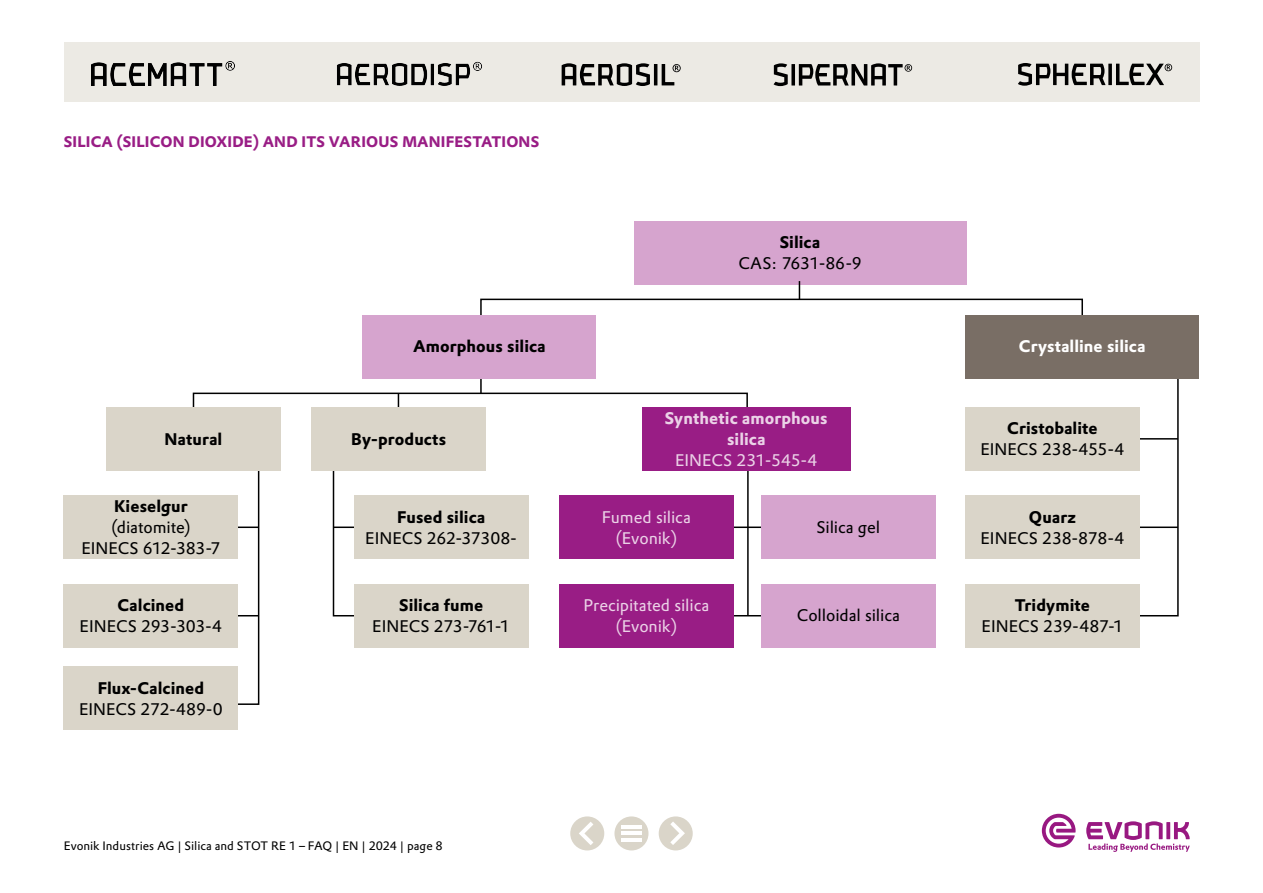
<style>
.page{position:relative;width:1263px;height:893px;background:#fff}
.page>*{position:absolute;margin:0;border:0;box-sizing:border-box;transform-origin:0 0}
.t1{font:16.5px/21px "Evonik Prokyon";letter-spacing:-.005em;color:#000;text-align:center}
.t2{font:700 16.5px "Evonik Prokyon";letter-spacing:.005em;color:#000}
.t3{font:16.5px/21px "Evonik Prokyon";letter-spacing:-.005em;color:#ebd2e7;text-align:center}
.t4{font:700 16.5px/21px "Evonik Prokyon";letter-spacing:.005em;color:#ebd2e7;text-align:center}
.t5{font:700 16.5px "Evonik Prokyon";letter-spacing:.005em;color:#fff}
.t6{font:700 15px "Evonik Prokyon";letter-spacing:.01em;color:#991d85}
.t7{font:12px "Evonik Prokyon";color:#000}
</style>
<div class="page">
<svg style="left:1086px;top:821px;width:104px;height:31px"></svg>
<svg style="left:1042px;top:814px;width:33px;height:33px"></svg>
<div style="left:570px;top:816px;width:34px;height:34px;background:#dad5c9;border-radius:50%"></div>
<svg style="left:579px;top:822px;width:14px;height:23px"></svg>
<div style="left:659px;top:816px;width:34px;height:34px;background:#dad5c9;border-radius:50%"></div>
<svg style="left:670px;top:822px;width:15px;height:23px"></svg>
<div style="left:614px;top:816px;width:34px;height:34px;background:#dad5c9;border-radius:50%"></div>
<hr style="left:621px;top:825px;width:21px;height:3px;background:#fff">
<hr style="left:621px;top:832px;width:21px;height:3px;background:#fff">
<hr style="left:621px;top:838px;width:21px;height:4px;background:#fff">
<div style="left:634px;top:221px;width:332px;height:64px;background:#d6a4ce"></div>
<svg style="left:480px;top:281px;width:603px;height:34px"></svg>
<svg style="left:1127px;top:378px;width:52px;height:239px"></svg>
<svg style="left:208px;top:471px;width:52px;height:234px"></svg>
<svg style="left:332px;top:471px;width:22px;height:146px"></svg>
<hr style="left:747px;top:463px;width:2px;height:153px;background:#000">
<hr style="left:1137px;top:526px;width:41px;height:2px;background:#000">
<hr style="left:218px;top:615px;width:41px;height:1px;background:#000">
<hr style="left:1137px;top:438px;width:41px;height:2px;background:#000">
<hr style="left:218px;top:526px;width:41px;height:2px;background:#000">
<hr style="left:333px;top:526px;width:41px;height:2px;background:#000">
<hr style="left:724px;top:526px;width:42px;height:2px;background:#000">
<hr style="left:724px;top:615px;width:42px;height:1px;background:#000">
<div style="left:965px;top:315px;width:234px;height:63px;background:#796e65"></div>
<div style="left:965px;top:407px;width:175px;height:64px;background:#dad5c9"></div>
<div style="left:965px;top:495px;width:175px;height:64px;background:#dad5c9"></div>
<div style="left:965px;top:584px;width:175px;height:63px;background:#dad5c9"></div>
<div style="left:106px;top:407px;width:175px;height:64px;background:#dad5c9"></div>
<div style="left:64px;top:495px;width:174px;height:64px;background:#dad5c9"></div>
<div style="left:354px;top:495px;width:174px;height:64px;background:#dad5c9"></div>
<div style="left:64px;top:584px;width:174px;height:63px;background:#dad5c9"></div>
<div style="left:354px;top:584px;width:174px;height:63px;background:#dad5c9"></div>
<div style="left:64px;top:666px;width:174px;height:64px;background:#dad5c9"></div>
<svg style="left:192px;top:392px;width:556px;height:15px"></svg>
<hr style="left:480px;top:369px;width:2px;height:24px;background:#000">
<div style="left:311px;top:407px;width:175px;height:64px;background:#dad5c9"></div>
<div style="left:642px;top:407px;width:208px;height:64px;background:#991d85"></div>
<div style="left:559px;top:495px;width:174px;height:64px;background:#991d85"></div>
<div style="left:761px;top:495px;width:174px;height:64px;background:#d6a4ce"></div>
<div style="left:559px;top:584px;width:174px;height:63px;background:#991d85"></div>
<div style="left:761px;top:584px;width:174px;height:63px;background:#d6a4ce"></div>
<div style="left:362px;top:315px;width:234px;height:63px;background:#d6a4ce"></div>
<div style="left:64px;top:43px;width:1135px;height:59px;background:#eceae4"></div>
<svg style="left:562px;top:63px;width:88px;height:23px"></svg>
<hr style="left:654px;top:64px;width:3px;height:21px;background:#000">
<svg style="left:662px;top:64px;width:19px;height:21px"></svg>
<svg style="left:1018px;top:63px;width:87px;height:23px"></svg>
<svg style="left:1108px;top:64px;width:4px;height:21px"></svg>
<svg style="left:1116px;top:64px;width:56px;height:21px"></svg>
<svg style="left:774px;top:63px;width:14px;height:23px"></svg>
<svg style="left:791px;top:64px;width:4px;height:22px"></svg>
<svg style="left:799px;top:63px;width:113px;height:23px"></svg>
<img style="left:279px;top:42px;width:262px;height:44px">
<img style="left:92px;top:61px;width:143px;height:25px">
<p class="t6" style="left:64px;top:129px;width:477px">SILICA (SILICON DIOXIDE) AND ITS VARIOUS MANIFESTATIONS</p>
<p class="t2" style="left:165px;top:426px;width:59px">Natural</p>
<p class="t2" style="left:114px;top:493px;width:75px">Kieselgur</p>
<p class="t1" style="left:81px;top:516px;width:141px">(diatomite)<br>EINECS 612-383-7</p>
<p class="t2" style="left:118px;top:592px;width:68px">Calcined</p>
<p class="t1" style="left:80px;top:615px;width:144px">EINECS 293-303-4</p>
<p class="t2" style="left:98px;top:675px;width:108px">Flux-Calcined</p>
<p class="t1" style="left:79px;top:697px;width:145px">EINECS 272-489-0</p>
<p class="t2" style="left:413px;top:333px;width:134px">Amorphous silica</p>
<p class="t2" style="left:351px;top:426px;width:96px">By-products</p>
<p class="t2" style="left:397px;top:503px;width:90px">Fused silica</p>
<p class="t1" style="left:365px;top:526px;width:153px">EINECS 262-37308-</p>
<p class="t2" style="left:399px;top:592px;width:86px">Silica fume</p>
<p class="t1" style="left:372px;top:615px;width:139px">EINECS 273-761-1</p>
<p class="t2" style="left:780px;top:229px;width:42px">Silica</p>
<p class="t1" style="left:738px;top:252px;width:125px">CAS: 7631-86-9</p>
<p class="t4" style="left:665px;top:406px;width:164px">Synthetic amorphous silica</p>
<p class="t3" style="left:675px;top:449px;width:144px">EINECS 231-545-4</p>
<p class="t3" style="left:602px;top:505px;width:91px">Fumed silica (Evonik)</p>
<p class="t1" style="left:816px;top:516px;width:65px">Silica gel</p>
<p class="t3" style="left:583px;top:594px;width:127px">Precipitated silica (Evonik)</p>
<p class="t1" style="left:797px;top:604px;width:105px">Colloidal silica</p>
<p class="t7" style="left:64px;top:837px;width:380px">Evonik Industries AG | Silica and STOT RE 1 – FAQ | EN | 2024 | page 8</p>
<p class="t5" style="left:1019px;top:333px;width:128px">Crystalline silica</p>
<p class="t2" style="left:1007px;top:415px;width:92px">Cristobalite</p>
<p class="t1" style="left:980px;top:438px;width:145px">EINECS 238-455-4</p>
<p class="t2" style="left:1029px;top:503px;width:49px">Quarz</p>
<p class="t1" style="left:980px;top:526px;width:145px">EINECS 238-878-4</p>
<p class="t2" style="left:1015px;top:592px;width:77px">Tridymite</p>
<p class="t1" style="left:982px;top:615px;width:143px">EINECS 239-487-1</p>
</div>
